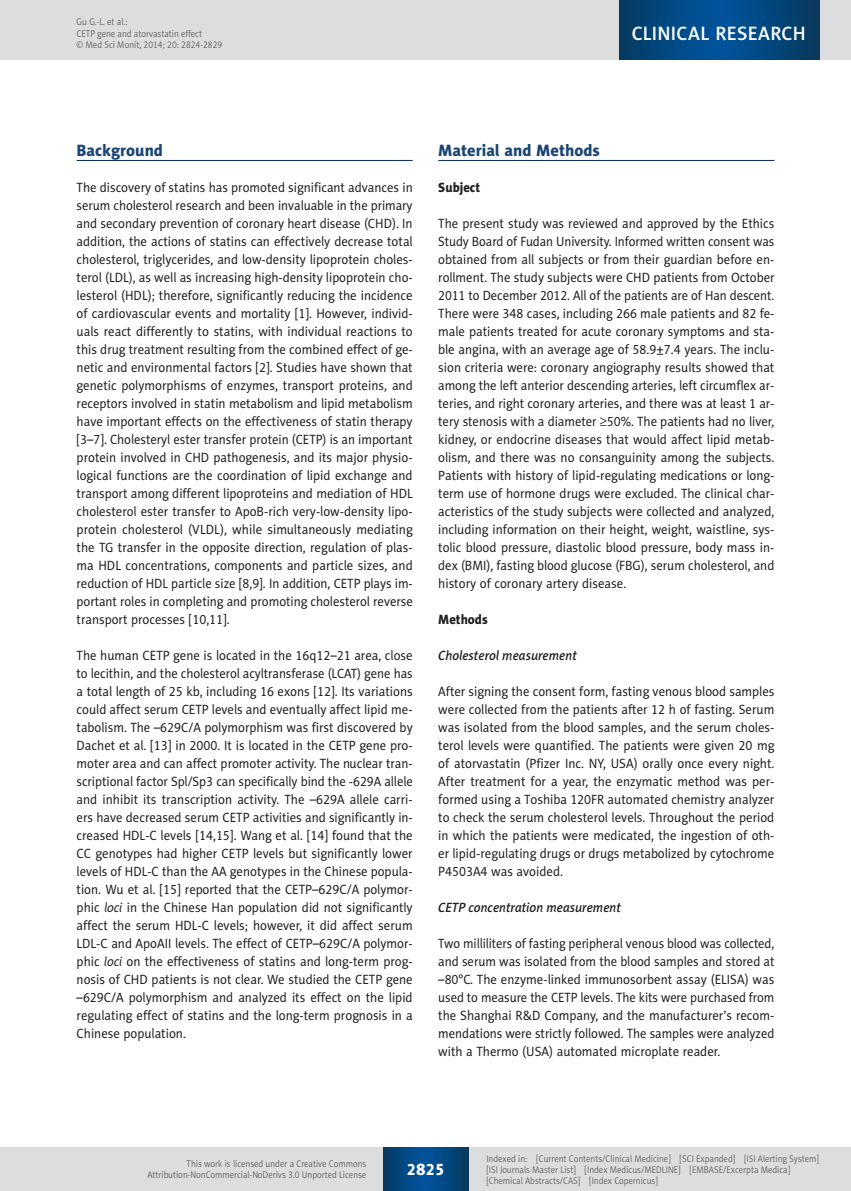
<style>
.page{position:relative;width:851px;height:1191px;background:#fff}
.page>*{position:absolute;margin:0;border:0;box-sizing:border-box;transform-origin:0 0}
.t1{font:19.5px "Naomi Sans EFN Medium";letter-spacing:.015em;color:#fff}
.MSM_Headline_1{font:16.5px "Naomi Sans EFN Heavy";color:#1a4574}
.t2{font:16.5px "Naomi Sans EFN Heavy";color:#fff}
.MSM_Body{font:13.5px/18px "Naomi Sans EFN";color:#231f20;text-align:justify;scale:.95 1}
.MSM_Body-2{font:13.5px/18px "Naomi Sans EFN";color:#231f20;text-align:justify;scale:.93 1}
.MSM_Headline_3{font:italic 13.5px "Naomi Sans EFN Medium";color:#231f20;scale:.95 1}
.MSM_Headline_2{font:13.5px "Naomi Sans EFN Heavy";color:#231f20;scale:.95 1}
.MSM_pagina_zywa{font:9.75px/11.2px "Naomi Sans EFN Light";color:#57585a;scale:.9 1}
.MSM_pagina_sygnatura{font:9.75px "Naomi Sans EFN Light";color:#57585a;scale:.9 1}
.s1{font-style:italic}
.s2{font-family:"Standard Sym L"}
</style>
<div class="page">
<hr style="left:77px;top:160px;width:335px;height:1px;background:#00295c">
<hr style="left:438px;top:160px;width:336px;height:1px;background:#00295c">
<div style="left:0;top:1148px;width:850px;height:43px;background:#dcdddf"></div>
<svg style="left:383px;top:1147px;width:85px;height:43px;background:#02477e"></svg>
<div style="left:0;top:0;width:850px;height:60px;background:#dcdddf"></div>
<svg style="left:619px;top:0;width:200px;height:60px;background:#02477e"></svg>
<p class="MSM_pagina_zywa" style="left:77px;top:16px;width:141px">Gu G.-L. et al.:<br>CETP gene and atorvastatin effect</p>
<p class="MSM_pagina_sygnatura" style="left:77px;top:39px;width:163px">© Med Sci Monit, 2014; 20: 2824-2829</p>
<h1 class="t1" style="left:631px;top:22px;width:175px">CLINICAL RESEARCH</h1>
<p class="MSM_Headline_1" style="left:77px;top:140px;width:88px">Background</p>
<p class="MSM_Body" style="left:77px;top:178px;width:355px">The discovery of statins has promoted significant advances in serum cholesterol research and been invaluable in the primary and secondary prevention of coronary heart disease (CHD). In addition, the actions of statins can effectively decrease total cholesterol, triglycerides, and low-density lipoprotein choles&shy;terol (LDL), as well as increasing high-density lipoprotein cho&shy;lesterol (HDL); therefore, significantly reducing the incidence of cardiovascular events and mortality [1]. However, individ&shy;uals react differently to statins, with individual reactions to this drug treatment resulting from the combined effect of ge&shy;netic and environmental factors [2]. Studies have shown that genetic polymorphisms of enzymes, transport proteins, and receptors involved in statin metabolism and lipid metabolism have important effects on the effectiveness of statin therapy [3–7]. Cholesteryl ester transfer protein (CETP) is an important protein involved in CHD pathogenesis, and its major physio&shy;logical functions are the coordination of lipid exchange and transport among different lipoproteins and mediation of HDL cholesterol ester transfer to ApoB-rich very-low-density lipo&shy;protein cholesterol (VLDL), while simultaneously mediating the TG transfer in the opposite direction, regulation of plas&shy;ma HDL concentrations, components and particle sizes, and reduction of HDL particle size [8,9]. In addition, CETP plays im&shy;portant roles in completing and promoting cholesterol reverse transport processes [10,11].</p>
<p class="MSM_Body" style="left:77px;top:646px;width:355px">The human CETP gene is located in the 16q12–21 area, close to lecithin, and the cholesterol acyltransferase (LCAT) gene has a total length of 25 kb, including 16 exons [12]. Its variations could affect serum CETP levels and eventually affect lipid me&shy;tabolism. The –629C/A polymorphism was first discovered by Dachet et al. [13] in 2000. It is located in the CETP gene pro&shy;moter area and can affect promoter activity. The nuclear tran&shy;scriptional factor Spl/Sp3 can specifically bind the -629A allele and inhibit its transcription activity. The –629A allele carri&shy;ers have decreased serum CETP activities and significantly in&shy;creased HDL-C levels [14,15]. Wang et al. [14] found that the CC genotypes had higher CETP levels but significantly lower levels of HDL-C than the AA genotypes in the Chinese popula&shy;tion. Wu et al. [15] reported that the CETP–629C/A polymor&shy;phic <span class="s1">loci</span> in the Chinese Han population did not significantly affect the serum HDL-C levels; however, it did affect serum LDL-C and ApoAII levels. The effect of CETP–629C/A polymor&shy;phic <span class="s1">loci</span> on the effectiveness of statins and long-term prog&shy;nosis of CHD patients is not clear. We studied the CETP gene –629C/A polymorphism and analyzed its effect on the lipid regulating effect of statins and the long-term prognosis in a Chinese population.</p>
<p class="MSM_Headline_1" style="left:438px;top:140px;width:163px">Material and Methods</p>
<p class="MSM_Headline_2" style="left:438px;top:179px;width:46px">Subject</p>
<p class="MSM_Body" style="left:438px;top:214px;width:355px">The present study was reviewed and approved by the Ethics Study Board of Fudan University. Informed written consent was obtained from all subjects or from their guardian before en&shy;rollment. The study subjects were CHD patients from October 2011 to December 2012. All of the patients are of Han descent.<br>There were 348 cases, including 266 male patients and 82 fe&shy;male patients treated for acute coronary symptoms and sta&shy;ble angina, with an average age of 58.9±7.4 years. The inclu&shy;sion criteria were: coronary angiography results showed that among the left anterior descending arteries, left circumflex ar&shy;teries, and right coronary arteries, and there was at least 1 ar&shy;tery stenosis with a diameter <span class="s2">³</span>50%. The patients had no liver, kidney, or endocrine diseases that would affect lipid metab&shy;olism, and there was no consanguinity among the subjects.<br>Patients with history of lipid-regulating medications or long&shy;term use of hormone drugs were excluded. The clinical char&shy;acteristics of the study subjects were collected and analyzed, including information on their height, weight, waistline, sys&shy;tolic blood pressure, diastolic blood pressure, body mass in&shy;dex (BMI), fasting blood glucose (FBG), serum cholesterol, and history of coronary artery disease.</p>
<p class="MSM_Headline_2" style="left:438px;top:611px;width:54px">Methods</p>
<p class="MSM_Headline_3" style="left:438px;top:648px;width:147px">Cholesterol measurement</p>
<p class="MSM_Body" style="left:438px;top:682px;width:355px">After signing the consent form, fasting venous blood samples were collected from the patients after 12 h of fasting. Serum was isolated from the blood samples, and the serum choles&shy;terol levels were quantified. The patients were given 20 mg of atorvastatin (Pfizer Inc. NY, USA) orally once every night.<br>After treatment for a year, the enzymatic method was per&shy;formed using a Toshiba 120FR automated chemistry analyzer to check the serum cholesterol levels. Throughout the period in which the patients were medicated, the ingestion of oth&shy;er lipid-regulating drugs or drugs metabolized by cytochrome P4503A4 was avoided.</p>
<p class="MSM_Headline_3" style="left:438px;top:900px;width:194px">CETP concentration measurement</p>
<p class="MSM_Body-2" style="left:438px;top:934px;width:363px">Two milliliters of fasting peripheral venous blood was collected, and serum was isolated from the blood samples and stored at –80°C. The enzyme-linked immunosorbent assay (ELISA) was used to measure the CETP levels. The kits were purchased from the Shanghai R&amp;D Company, and the manufacturer’s recom&shy;mendations were strictly followed. The samples were analyzed with a Thermo (USA) automated microplate reader.</p>
<p class="MSM_pagina_zywa" style="left:147px;top:1158px;width:245px;text-align:right">This work is licensed under a Creative Commons<br>Attribution-NonCommercial-NoDerivs 3.0 Unported License</p>
<p class="t2" style="left:406px;top:1159px;width:40px">2825</p>
<p class="MSM_pagina_zywa" style="left:486px;top:1152px;width:371px">Indexed in: [Current Contents/Clinical Medicine] [SCI Expanded] [ISI Alerting System] [ISI Journals Master List] [Index Medicus/MEDLINE] [EMBASE/Excerpta Medica] [Chemical Abstracts/CAS] [Index Copernicus]</p>
</div>
